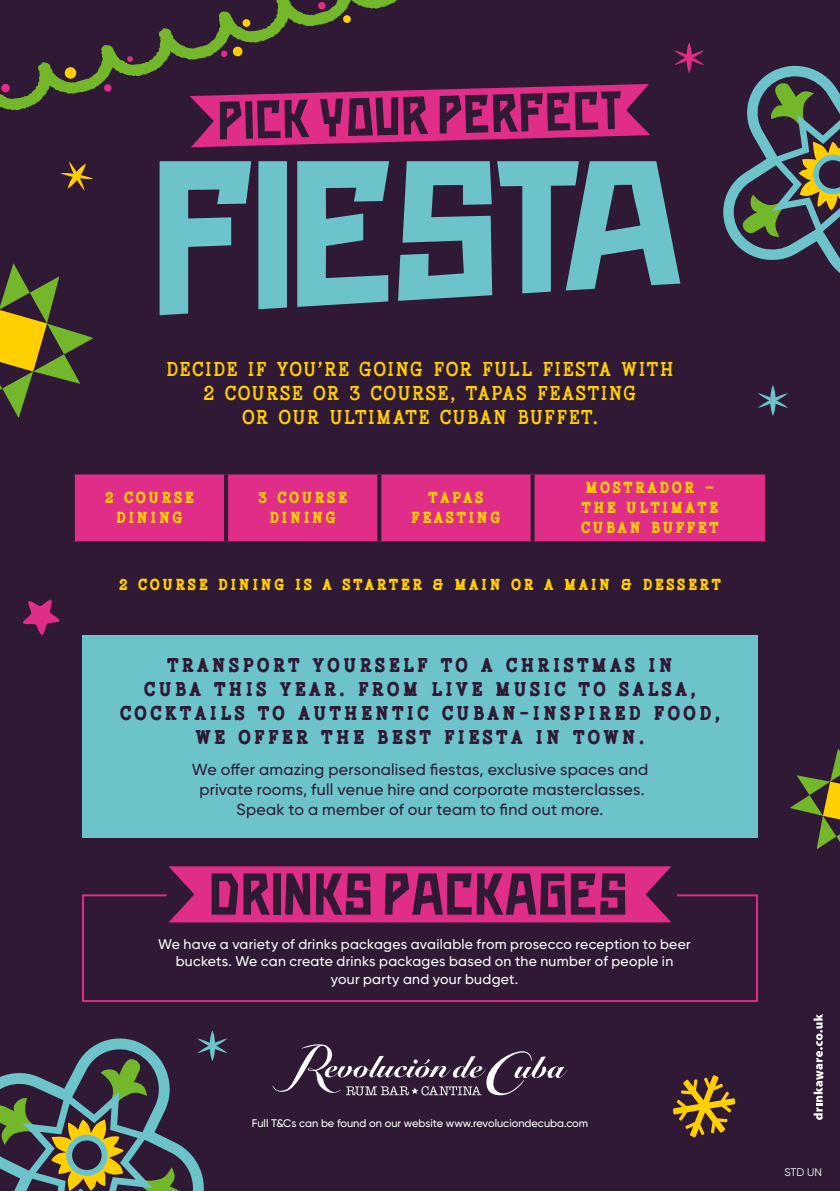
<style>
.page{position:relative;width:840px;height:1191px;background:#fff}
.page>*{position:absolute;margin:0;border:0;box-sizing:border-box;transform-origin:0 0}
.t1{font:59.6px "Rumba";color:#2f1934}
.t2{font:54.4px "Rumba";color:#2f1934}
.t3{font:700 20px/24px "Bygonest";letter-spacing:.08em;color:#2f1934;text-align:center}
.t4{font:20px/24px "Bygonest";letter-spacing:-.01em;color:#ffcf00;text-align:center}
.t5{font:500 16px/20px "Gilroy";letter-spacing:.015em;color:#2f1934;text-align:center}
.t6{font:700 16px/20px "Bygonest";letter-spacing:.08em;color:#ffcf00;text-align:center}
.t7{font:500 14px/17.4px "Gilroy";letter-spacing:.02em;color:#fff;text-align:center}
.t8{font:500 11px "Gilroy";color:#fff}
.t9{font:11px "Gilroy";color:#fff}
</style>
<div class="page">
<div style="left:0;top:0;width:839px;height:1191px;background:#2f1934"></div>
<svg style="left:813px;top:1014px;width:9px;height:105px"></svg>
<svg style="left:272px;top:1044px;width:295px;height:51px"></svg>
<div style="left:82px;top:635px;width:675px;height:203px;background:#6cc4ca"></div>
<svg style="left:723px;top:65px;width:116px;height:207px"></svg>
<svg style="left:23px;top:599px;width:37px;height:36px"></svg>
<svg style="left:0;top:263px;width:93px;height:155px"></svg>
<svg style="left:790px;top:748px;width:49px;height:101px"></svg>
<svg style="left:0;top:1030px;width:227px;height:161px"></svg>
<svg style="left:674px;top:42px;width:29px;height:31px"></svg>
<svg style="left:758px;top:385px;width:29px;height:31px"></svg>
<svg style="left:60px;top:161px;width:33px;height:30px"></svg>
<svg style="left:0;top:0;width:398px;height:110px"></svg>
<svg style="left:232px;top:46px;width:11px;height:11px"></svg>
<div style="left:242px;top:19px;width:8px;height:8px;background:#ffcf00;border-radius:50%"></div>
<svg style="left:342px;top:15px;width:9px;height:8px"></svg>
<svg style="left:127px;top:56px;width:6px;height:6px"></svg>
<svg style="left:1px;top:84px;width:9px;height:9px"></svg>
<div style="left:318px;top:2px;width:7px;height:8px;background:#e02d88;border-radius:50%"></div>
<div style="left:104px;top:84px;width:8px;height:8px;background:#e02d88;border-radius:50%"></div>
<div style="left:221px;top:50px;width:6px;height:7px;background:#e02d88;border-radius:50%"></div>
<svg style="left:64px;top:67px;width:13px;height:12px"></svg>
<svg style="left:189px;top:84px;width:461px;height:63px"></svg>
<svg style="left:159px;top:161px;width:92px;height:154px"></svg>
<div style="left:258px;top:161px;width:29px;height:148px;background:#6cc4ca"></div>
<svg style="left:297px;top:161px;width:92px;height:146px"></svg>
<svg style="left:398px;top:161px;width:282px;height:140px"></svg>
<svg style="left:673px;top:1075px;width:61px;height:62px"></svg>
<svg style="left:168px;top:866px;width:503px;height:27px;background:#d52b82"></svg>
<svg style="left:82px;top:893px;width:676px;height:109px"></svg>
<div style="left:75px;top:474px;width:689px;height:67px;background:#e02d88"></div>
<svg style="left:73px;top:474px;width:2px;height:67px"></svg>
<svg style="left:224px;top:474px;width:4px;height:67px"></svg>
<svg style="left:377px;top:474px;width:4px;height:67px"></svg>
<svg style="left:530px;top:474px;width:4px;height:67px"></svg>
<svg style="left:764px;top:474px;width:3px;height:67px"></svg>
<h2 class="t2" style="left:216px;top:90px;width:406px;rotate:-2deg">PICK YOUR PERFECT</h2>
<h3 class="t4" style="left:165px;top:357px;width:510px">DECIDE IF YOU’RE GOING FOR FULL FIESTA WITH<br>2 COURSE OR 3 COURSE, TAPAS FEASTING<br>OR OUR ULTIMATE CUBAN BUFFET.</h3>
<p class="t6" style="left:104px;top:487px;width:91px">2 COURSE<br>DINING</p>
<p class="t6" style="left:258px;top:487px;width:91px">3 COURSE<br>DINING</p>
<p class="t6" style="left:410px;top:487px;width:92px">TAPAS<br>FEASTING</p>
<p class="t6" style="left:580px;top:477px;width:140px;text-align:left">MOSTRADOR –<br>THE ULTIMATE<br>CUBAN BUFFET</p>
<p class="t6" style="left:118px;top:574px;width:604px">2 COURSE DINING IS A STARTER &amp; MAIN OR A MAIN &amp; DESSERT</p>
<h3 class="t3" style="left:119px;top:652px;width:603px">TRANSPORT YOURSELF TO A CHRISTMAS IN<br>CUBA THIS YEAR. FROM LIVE MUSIC TO SALSA, COCKTAILS TO AUTHENTIC CUBAN-INSPIRED FOOD, WE OFFER THE BEST FIESTA IN TOWN.</h3>
<p class="t5" style="left:192px;top:759px;width:457px">We offer amazing personalised fiestas, exclusive spaces and private rooms, full venue hire and corporate masterclasses.<br>Speak to a member of our team to find out more.</p>
<h1 class="t1" style="left:209px;top:859px;width:420px">DRINKS PACKAGES</h1>
<p class="t7" style="left:158px;top:935px;width:534px">We have a variety of drinks packages available from prosecco reception to beer buckets. We can create drinks packages based on the number of people in<br>your party and your budget.</p>
<p class="t8" style="left:251px;top:1116px;width:338px">Full T&amp;Cs can be found on our website www.revoluciondecuba.com</p>
<p class="t9" style="left:784px;top:1165px;width:39px">STD UN</p>
</div>
